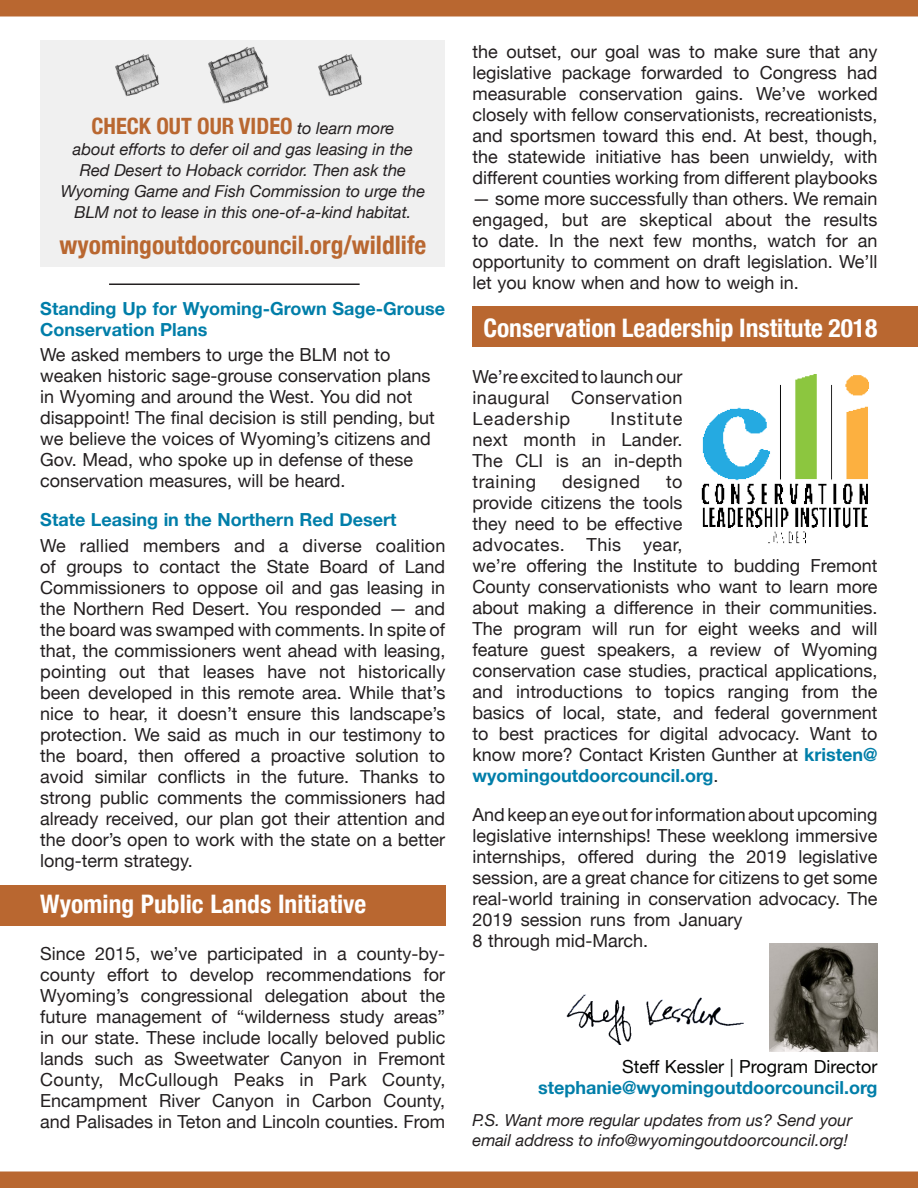
<style>
.page{position:relative;width:918px;height:1188px;background:#fff}
.page>*{position:absolute;margin:0;border:0;box-sizing:border-box;transform-origin:0 0}
.t1{font:700 condensed 25.5px "Helvetica Neue";color:#fff}
.t2{font:700 condensed 25.5px "Helvetica Neue";color:#b96730}
.Paragraph_Style_2{font:700 condensed 22.5px "Helvetica Neue";color:#b96730}
.t3{font:18px/21px "Helvetica Neue";color:#231f20;text-align:justify}
.t4{font:700 18px/21px "Helvetica Neue";color:#007ea9}
.t5{font:18px "Helvetica Neue";color:#040503}
.t6{font:18px "Helvetica Neue";letter-spacing:.03em;color:#231f20}
.Paragraph_Style_2-2{font:italic 16.5px/21px "Helvetica Neue";color:#231f20;text-align:center}
.s1{font-weight:400;font-style:italic;font-stretch:normal;font-size:16.5px;color:#231f20}
.s2{font-weight:700;color:#007ea9}
</style>
<div class="page">
<div style="left:40px;top:40px;width:406px;height:227px;background:#f0f0f0"></div>
<div style="left:472px;top:307px;width:446px;height:40px;background:#b96730"></div>
<div style="left:0;top:885px;width:445px;height:41px;background:#b96730"></div>
<img style="left:770px;top:943px;width:108px;height:108px">
<div style="left:0;top:0;width:918px;height:16px;background:#b96730"></div>
<div style="left:0;top:1172px;width:918px;height:16px;background:#b96730"></div>
<hr style="left:109px;top:284px;width:251px;height:1px;background:#231f20">
<img style="left:701px;top:374px;width:168px;height:170px">
<img style="left:566px;top:994px;width:178px;height:50px">
<p class="Paragraph_Style_2" style="left:91px;top:107px;width:305px">CHECK OUT OUR VIDEO <span class="s1">to learn more</span></p>
<p class="Paragraph_Style_2-2" style="left:61px;top:139px;width:366px">about efforts to defer oil and gas leasing in the Red Desert to Hoback corridor. Then ask the Wyoming Game and Fish Commission to urge the BLM not to lease in this one-of-a-kind habitat.</p>
<p class="t2" style="left:60px;top:224px;width:368px">wyomingoutdoorcouncil.org/wildlife</p>
<p class="t4" style="left:40px;top:298px;width:406px">Standing Up for Wyoming-Grown Sage-Grouse<br>Conservation Plans</p>
<p class="t3" style="left:40px;top:345px;width:396px;text-align:left">We asked members to urge the BLM not to weaken historic sage-grouse conservation plans in Wyoming and around the West. You did not disappoint! The final decision is still pending, but we believe the voices of Wyoming’s citizens and Gov. Mead, who spoke up in defense of these conservation measures, will be heard.</p>
<p class="t4" style="left:40px;top:510px;width:358px">State Leasing in the Northern Red Desert</p>
<p class="t3" style="left:40px;top:536px;width:407px">We rallied members and a diverse coalition of groups to contact the State Board of Land Commissioners to oppose oil and gas leasing in the Northern Red Desert. You responded — and the board was swamped with comments. In spite of that, the commissioners went ahead with leasing, pointing out that leases have not historically been developed in this remote area. While that’s nice to hear, it doesn’t ensure this landscape’s protection. We said as much in our testimony to the board, then offered a proactive solution to avoid similar conflicts in the future. Thanks to strong public comments the commissioners had already received, our plan got their attention and the door’s open to work with the state on a better long-term strategy.</p>
<p class="t1" style="left:40px;top:883px;width:327px">Wyoming Public Lands Initiative</p>
<p class="t3" style="left:40px;top:944px;width:407px">Since 2015, we’ve participated in a county-by&shy;county effort to develop recommendations for Wyoming’s congressional delegation about the future management of “wilderness study areas” in our state. These include locally beloved public lands such as Sweetwater Canyon in Fremont County, McCullough Peaks in Park County, Encampment River Canyon in Carbon County, and Palisades in Teton and Lincoln counties. From</p>
<p class="t3" style="left:472px;top:42px;width:407px">the outset, our goal was to make sure that any legislative package forwarded to Congress had measurable conservation gains. We’ve worked closely with fellow conservationists, recreationists, and sportsmen toward this end. At best, though, the statewide initiative has been unwieldy, with different counties working from different playbooks</p>
<p class="t3" style="left:472px;top:189px;width:407px">— some more successfully than others. We remain engaged, but are skeptical about the results to date. In the next few months, watch for an opportunity to comment on draft legislation. We’ll let you know when and how to weigh in.</p>
<p class="t1" style="left:483px;top:306px;width:396px">Conservation Leadership Institute 2018</p>
<p class="t3" style="left:472px;top:367px;width:212px">We’re excited to launch our inaugural Conservation Leadership</p>
<p class="t3" style="left:472px;top:409px;width:211px;text-indent:138px">Institute next month in Lander.<br>The CLI is an in-depth training</p>
<p class="t6" style="left:562px;top:469px;width:79px">designed</p>
<p class="t3" style="left:472px;top:472px;width:407px;text-align:left;text-indent:194px">to<br>provide citizens the tools<br>they need to be effective<br>advocates. This year,<br>we’re offering the Institute to budding Fremont County conservationists who want to learn more about making a difference in their communities.<br>The program will run for eight weeks and will feature guest speakers, a review of Wyoming conservation case studies, practical applications, and introductions to topics ranging from the basics of local, state, and federal government to best practices for digital advocacy. Want to know more? Contact Kristen Gunther at <span class="s2">kristen@ wyomingoutdoorcouncil.org</span>.</p>
<p class="t3" style="left:472px;top:805px;width:407px;text-align:left">And keep an eye out for information about upcoming legislative internships! These weeklong immersive internships, offered during the 2019 legislative session, are a great chance for citizens to get some real-world training in conservation advocacy. The 2019 session runs from January<br>8 through mid-March.</p>
<p class="t5" style="left:622px;top:1054px;width:257px">Steff Kessler | Program Director</p>
<p class="t4" style="left:538px;top:1078px;width:341px">stephanie@wyomingoutdoorcouncil.org</p>
<p class="Paragraph_Style_2-2" style="left:472px;top:1112px;width:381px;line-height:19.5px;text-align:left">P.S. Want more regular updates from us? Send your email address to info@wyomingoutdoorcouncil.org!</p>
</div>
